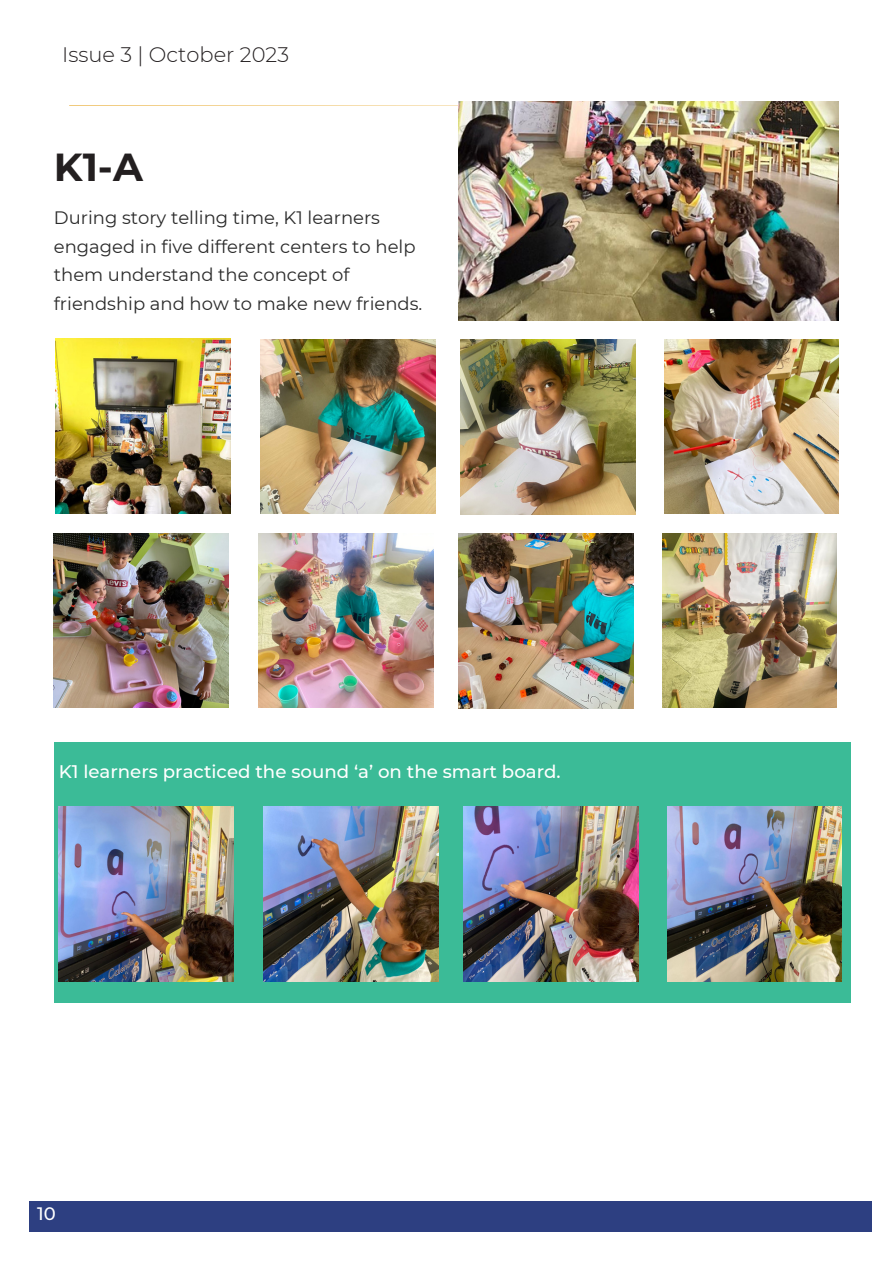
<style>
.page{position:relative;width:893px;height:1264px;background:#fff}
.page>*{position:absolute;margin:0;border:0;box-sizing:border-box;transform-origin:0 0}
.t1{font:700 39px "Montserrat";color:#231f20}
.t2{font:300 21px "Montserrat";color:#231f20}
.t3{font:500 18.15px "Montserrat";color:#fff}
.t4{font:18px/28.5px "Montserrat";color:#2b2b2b}
.t5{font:500 18px "Montserrat";color:#fff}
</style>
<div class="page">
<svg style="left:69px;top:105px;width:389px;height:1px"></svg>
<div style="left:29px;top:1201px;width:842px;height:31px;background:#2d3f81"></div>
<img style="left:261px;top:339px;width:174px;height:174px">
<img style="left:664px;top:339px;width:174px;height:174px">
<img style="left:460px;top:339px;width:175px;height:175px">
<img style="left:56px;top:339px;width:175px;height:174px">
<div style="left:54px;top:742px;width:796px;height:260px;background:#3bbb97"></div>
<img style="left:259px;top:533px;width:174px;height:174px">
<img style="left:662px;top:533px;width:174px;height:174px">
<img style="left:458px;top:533px;width:175px;height:175px">
<img style="left:458px;top:101px;width:380px;height:219px">
<img style="left:264px;top:807px;width:174px;height:174px">
<img style="left:667px;top:807px;width:174px;height:174px">
<img style="left:463px;top:807px;width:175px;height:174px">
<img style="left:59px;top:806px;width:175px;height:175px">
<img style="left:54px;top:533px;width:174px;height:174px">
<p class="t2" style="left:62px;top:41px;width:228px">Issue 3 | October 2023</p>
<p class="t1" style="left:54px;top:143px;width:90px">K1-A</p>
<p class="t4" style="left:54px;top:203px;width:370px">During story telling time, K1 learners engaged in five different centers to help them understand the concept of friendship and how to make new friends.</p>
<p class="t3" style="left:59px;top:760px;width:503px">K1 learners practiced the sound ‘a’ on the smart board.</p>
<p class="t5" style="left:37px;top:1202px;width:20px">10</p>
</div>
